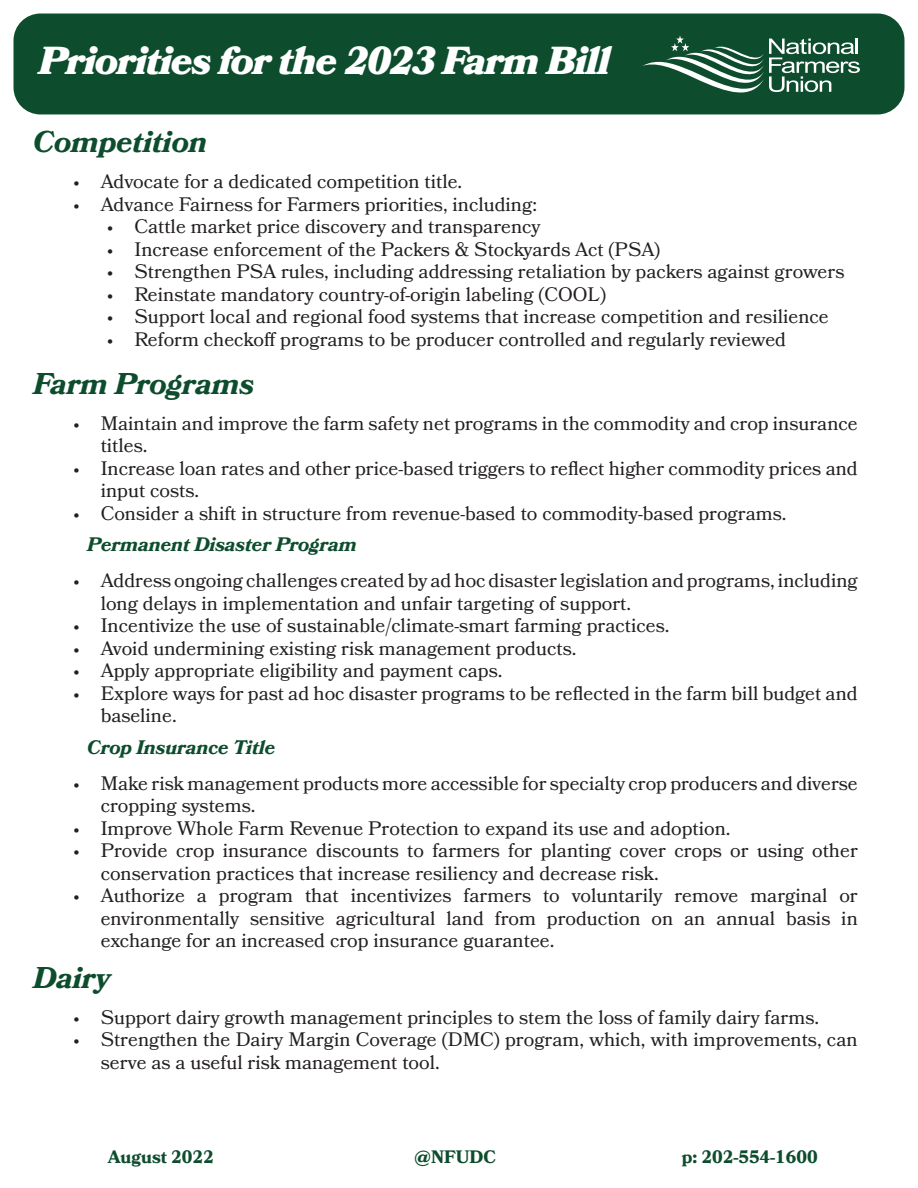
<style>
.page{position:relative;width:918px;height:1188px;background:#fff}
.page>*{position:absolute;margin:0;border:0;box-sizing:border-box;transform-origin:0 0}
.t1{font:italic 900 39px "Bookmania";letter-spacing:-.02em;color:#fff}
.Headings{font:italic 700 30px "Bookmania";color:#0d4d2d}
.t2{font:19.5px/22.5px "Bookmania";color:#231f20}
.Subheading{font:italic 700 19.5px "Bookmania";color:#0d4d2d}
.t3{font:700 18px "Bookmania";color:#0d4d2d}
</style>
<div class="page">
<div style="left:14px;top:14px;width:890px;height:100px;background:#0d4d2d;border-radius:27px"></div>
<svg style="left:642px;top:35px;width:218px;height:58px"></svg>
<p class="t1" style="left:39px;top:38px;width:573px">Priorities for the 2023 Farm Bill</p>
<p class="Headings" style="left:33px;top:124px;width:175px">Competition</p>
<p class="t2" style="left:74px;top:170px;width:390px">• Advocate for a dedicated competition title.</p>
<p class="t2" style="left:74px;top:193px;width:465px">• Advance Fairness for Farmers priorities, including:</p>
<p class="t2" style="left:107px;top:215px;width:435px">• Cattle market price discovery and transparency</p>
<p class="t2" style="left:107px;top:238px;width:554px">• Increase enforcement of the Packers &amp; Stockyards Act (PSA)</p>
<p class="t2" style="left:107px;top:260px;width:738px">• Strengthen PSA rules, including addressing retaliation by packers against growers</p>
<p class="t2" style="left:107px;top:283px;width:500px">• Reinstate mandatory country-of-origin labeling (COOL)</p>
<p class="t2" style="left:107px;top:305px;width:723px">• Support local and regional food systems that increase competition and resilience</p>
<p class="t2" style="left:107px;top:328px;width:680px">• Reform checkoff programs to be producer controlled and regularly reviewed</p>
<p class="Headings" style="left:33px;top:366px;width:222px">Farm Programs</p>
<p class="t2" style="left:101px;top:412px;width:759px;text-indent:-27px">• Maintain and improve the farm safety net programs in the commodity and crop insurance titles.</p>
<p class="t2" style="left:101px;top:457px;width:759px;text-indent:-27px">• Increase loan rates and other price-based triggers to reflect higher commodity prices and input costs.</p>
<p class="t2" style="left:74px;top:502px;width:714px">• Consider a shift in structure from revenue-based to commodity-based programs.</p>
<p class="Subheading" style="left:87px;top:533px;width:271px">Permanent Disaster Program</p>
<p class="t2" style="left:101px;top:569px;width:759px;text-indent:-27px">• Address ongoing challenges created by ad hoc disaster legislation and programs, including long delays in implementation and unfair targeting of support.</p>
<p class="t2" style="left:74px;top:614px;width:597px">• Incentivize the use of sustainable/climate-smart farming practices.</p>
<p class="t2" style="left:74px;top:637px;width:504px">• Avoid undermining existing risk management products.</p>
<p class="t2" style="left:74px;top:659px;width:430px">• Apply appropriate eligibility and payment caps.</p>
<p class="t2" style="left:101px;top:682px;width:759px;text-indent:-27px">• Explore ways for past ad hoc disaster programs to be reflected in the farm bill budget and baseline.</p>
<p class="Subheading" style="left:87px;top:735px;width:190px">Crop Insurance Title</p>
<p class="t2" style="left:101px;top:772px;width:759px;text-indent:-27px">• Make risk management products more accessible for specialty crop producers and diverse cropping systems.</p>
<p class="t2" style="left:74px;top:817px;width:658px">• Improve Whole Farm Revenue Protection to expand its use and adoption.</p>
<p class="t2" style="left:101px;top:839px;width:759px;text-indent:-27px">• Provide crop insurance discounts to farmers for planting cover crops or using other conservation practices that increase resiliency and decrease risk.</p>
<p class="t2" style="left:101px;top:884px;width:759px;text-align:justify;text-indent:-27px">• Authorize a program that incentivizes farmers to voluntarily remove marginal or environmentally sensitive agricultural land from production on an annual basis in exchange for an increased crop insurance guarantee.</p>
<p class="Headings" style="left:33px;top:960px;width:79px">Dairy</p>
<p class="t2" style="left:74px;top:1006px;width:747px">• Support dairy growth management principles to stem the loss of family dairy farms.</p>
<p class="t2" style="left:101px;top:1028px;width:759px;text-indent:-27px">• Strengthen the Dairy Margin Coverage (DMC) program, which, with improvements, can serve as a useful risk management tool.</p>
<p class="t3" style="left:108px;top:1146px;width:108px">August 2022</p>
<p class="t3" style="left:415px;top:1146px;width:83px">@NFUDC</p>
<p class="t3" style="left:682px;top:1146px;width:137px">p: 202-554-1600</p>
</div>
